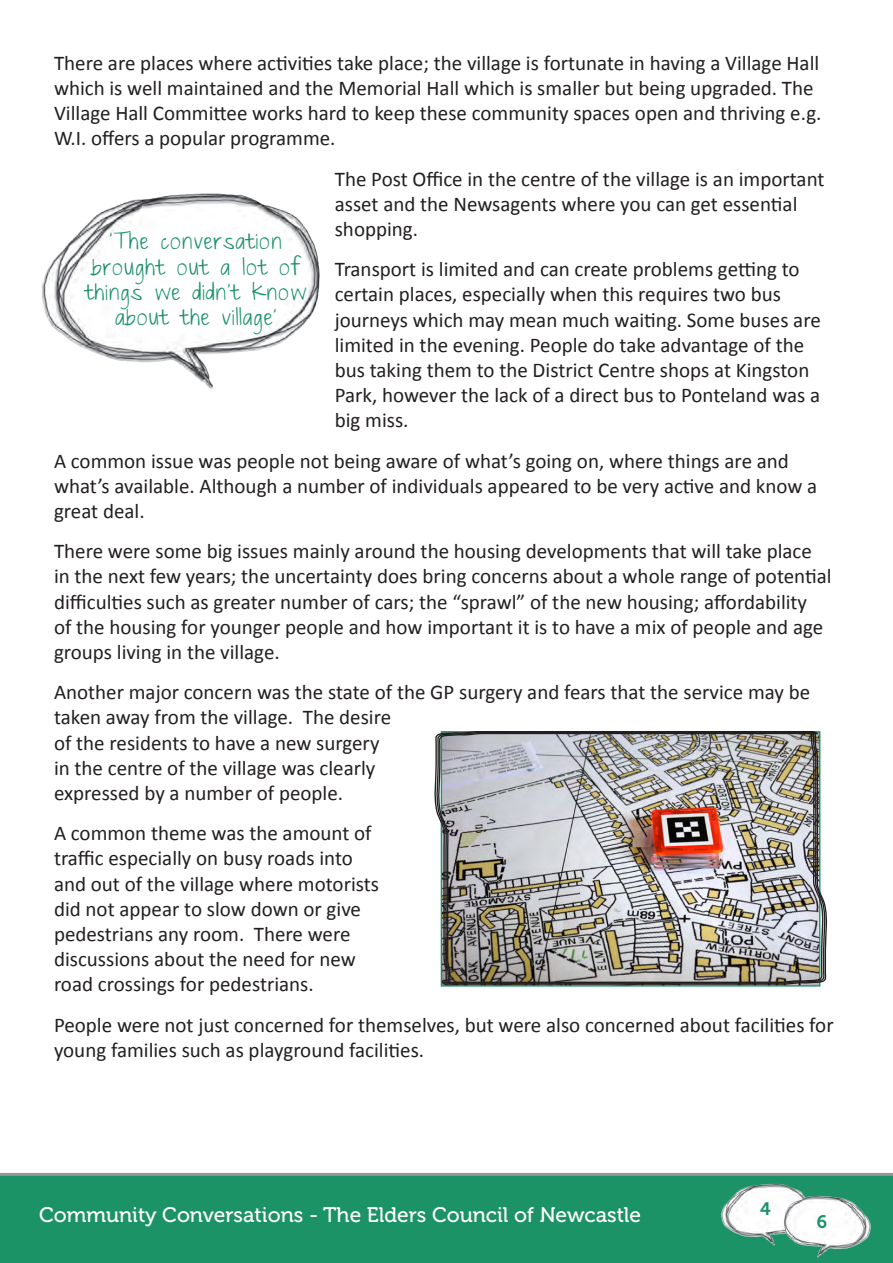
<style>
.page{position:relative;width:893px;height:1263px;background:#fff}
.page>*{position:absolute;margin:0;border:0;box-sizing:border-box;transform-origin:0 0}
.t1{font:21px/25.2px "Calibri";color:#231f20}
.t2{font:21px/25.2px "Just The Way You Are";letter-spacing:.04em;color:#1c9267;text-align:center}
.t3{font:21px "Museo 500";color:#fff}
.t4{font:18px "Museo 700";color:#1c9267}
</style>
<div class="page">
<div style="left:0;top:1174px;width:893px;height:89px;background:#1c9267"></div>
<img style="left:721px;top:1183px;width:82px;height:63px">
<img style="left:783px;top:1193px;width:88px;height:64px">
<hr style="left:0;top:1173px;width:893px;height:3px;background:#939598">
<img style="left:42px;top:193px;width:278px;height:196px">
<svg style="left:818px;top:731px;width:9px;height:253px"></svg>
<img style="left:435px;top:731px;width:383px;height:253px">
<p class="t1" style="left:54px;top:50px;width:769px">There are places where activities take place; the village is fortunate in having a Village Hall which is well maintained and the Memorial Hall which is smaller but being upgraded. The Village Hall Committee works hard to keep these community spaces open and thriving e.g.<br>W.I. offers a popular programme.</p>
<p class="t1" style="left:335px;top:166px;width:491px">The Post Office in the centre of the village is an important asset and the Newsagents where you can get essential shopping.</p>
<p class="t1" style="left:335px;top:257px;width:488px">Transport is limited and can create problems getting to certain places, especially when this requires two bus journeys which may mean much waiting. Some buses are limited in the evening. People do take advantage of the bus taking them to the District Centre shops at Kingston Park, however the lack of a direct bus to Ponteland was a big miss.</p>
<p class="t1" style="left:54px;top:448px;width:765px">A common issue was people not being aware of what’s going on, where things are and what’s available. Although a number of individuals appeared to be very active and know a great deal.</p>
<p class="t1" style="left:54px;top:539px;width:779px">There were some big issues mainly around the housing developments that will take place in the next few years; the uncertainty does bring concerns about a whole range of potential difficulties such as greater number of cars; the “sprawl” of the new housing; affordability<br>of the housing for younger people and how important it is to have a mix of people and age groups living in the village.</p>
<p class="t1" style="left:54px;top:680px;width:758px">Another major concern was the state of the GP surgery and fears that the service may be taken away from the village. The desire<br>of the residents to have a new surgery<br>in the centre of the village was clearly<br>expressed by a number of people.</p>
<p class="t1" style="left:54px;top:821px;width:327px">A common theme was the amount of traffic especially on busy roads into and out of the village where motorists did not appear to slow down or give pedestrians any room. There were discussions about the need for new road crossings for pedestrians.</p>
<p class="t1" style="left:54px;top:1012px;width:781px">People were not just concerned for themselves, but were also concerned about facilities for young families such as playground facilities.</p>
<p class="t2" style="left:85px;top:229px;width:223px">‘The conversation brought out a lot of things we didn’t know about the village’</p>
<p class="t4" style="left:760px;top:1199px;width:12px">4</p>
<p class="t3" style="left:39px;top:1203px;width:604px">Community Conversations - The Elders Council of Newcastle</p>
<p class="t4" style="left:817px;top:1212px;width:12px">6</p>
</div>
